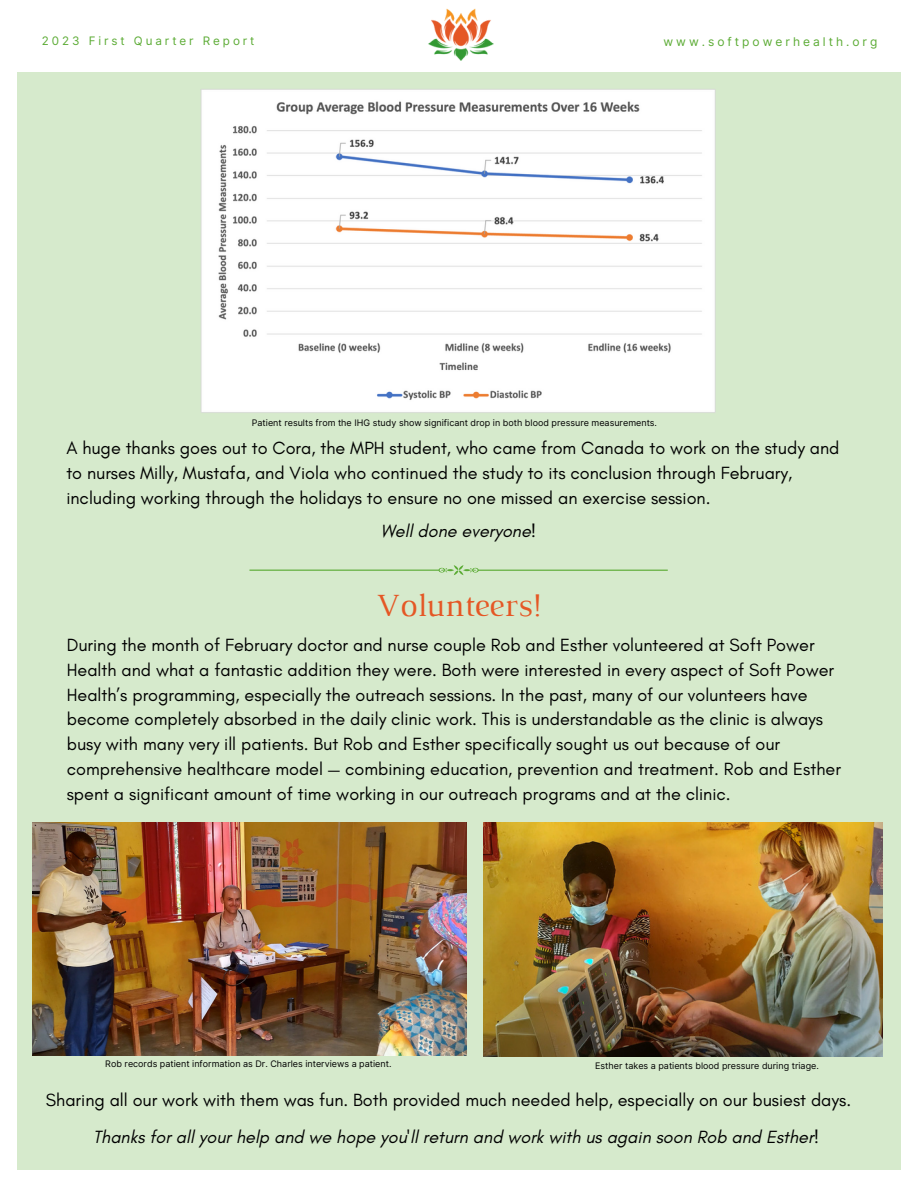
<style>
.page{position:relative;width:918px;height:1188px;background:#fff}
.page>*{position:absolute;margin:0;border:0;box-sizing:border-box;transform-origin:0 0}
.t1{font:33px "Luthier";color:#e55725}
.t2{font:18px/24.8px "Glacial Indifference";color:#000}
.t3{font:italic 18px "Glacial Indifference";color:#000}
.t4{font:12px "Inter";letter-spacing:.25em;color:#5bab34}
.t5{font:11.7px "Inter";letter-spacing:.25em;color:#5bab34}
.t6{font:9px "Inter";color:#000}
</style>
<div class="page">
<div style="left:17px;top:72px;width:883px;height:1098px;background:#d6eacc"></div>
<img style="left:428px;top:8px;width:66px;height:53px">
<svg style="left:249px;top:565px;width:419px;height:10px"></svg>
<img style="left:201px;top:89px;width:515px;height:324px">
<img style="left:32px;top:822px;width:435px;height:233px">
<img style="left:483px;top:822px;width:399px;height:234px">
<p class="t5" style="left:42px;top:34px;width:214px">2023 First Quarter Report</p>
<p class="t4" style="left:664px;top:35px;width:216px">www.softpowerhealth.org</p>
<p class="t6" style="left:252px;top:417px;width:407px">Patient results from the IHG study show significant drop in both blood pressure measurements.</p>
<p class="t2" style="left:66px;top:435px;width:775px">A huge thanks goes out to Cora, the MPH student, who came from Canada to work on the study and to nurses Milly, Mustafa, and Viola who continued the study to its conclusion through February, including working through the holidays to ensure no one missed an exercise session.</p>
<p class="t3" style="left:381px;top:520px;width:157px">Well done everyone!</p>
<p class="t1" style="left:376px;top:593px;width:167px">Volunteers!</p>
<p class="t2" style="left:67px;top:632px;width:776px">During the month of February doctor and nurse couple Rob and Esther volunteered at Soft Power Health and what a fantastic addition they were. Both were interested in every aspect of Soft Power Health’s programming, especially the outreach sessions. In the past, many of our volunteers have become completely absorbed in the daily clinic work. This is understandable as the clinic is always busy with many very ill patients. But Rob and Esther specifically sought us out because of our comprehensive healthcare model — combining education, prevention and treatment. Rob and Esther spent a significant amount of time working in our outreach programs and at the clinic.</p>
<p class="t6" style="left:105px;top:1058px;width:288px">Rob records patient information as Dr. Charles interviews a patient.</p>
<p class="t6" style="left:595px;top:1060px;width:225px">Esther takes a patients blood pressure during triage.</p>
<p class="t2" style="left:46px;top:1088px;width:807px">Sharing all our work with them was fun. Both provided much needed help, especially on our busiest days.</p>
<p class="t3" style="left:93px;top:1126px;width:727px">Thanks for all your help and we hope you'll return and work with us again soon Rob and Esther!</p>
</div>
